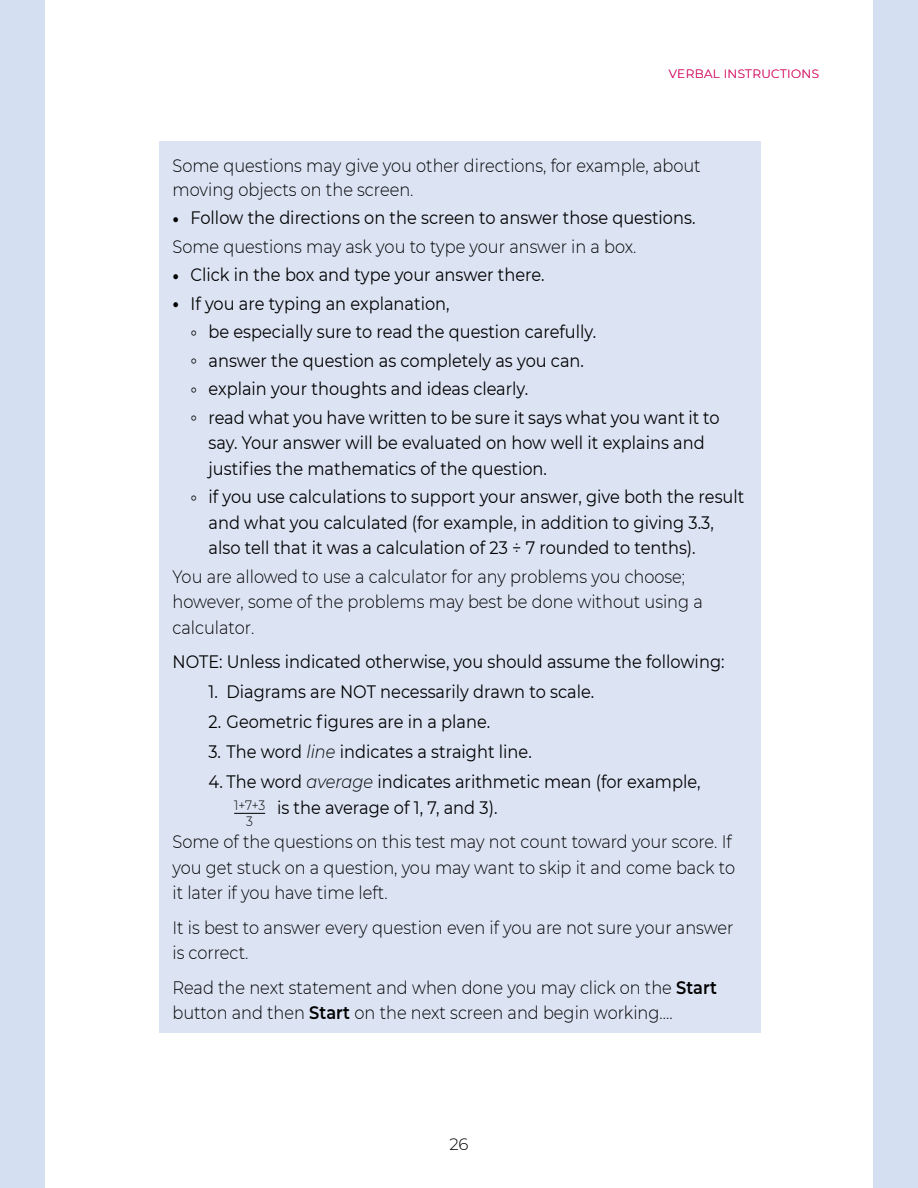
<style>
.page{position:relative;width:918px;height:1188px;background:#fff}
.page>*{position:absolute;margin:0;border:0;box-sizing:border-box;transform-origin:0 0}
.Verbal_Bullet{font:18px/25.5px "Montserrat";color:#000;scale:.9 1}
.Verbal_Instructions{font:300 18px/25.5px "Montserrat";color:#000;scale:.9 1}
.Verbal_Bullet_2{font:18px "Montserrat";color:#000;scale:.9 1}
.t1{font:300 16.5px "Montserrat";color:#000}
.Verbal_Instructions-2{font:300 13.5px "Montserrat";color:#000;scale:.9 1}
.t2{font:300 12px "Montserrat";letter-spacing:.03em;color:#d41367}
.s1{font-family:"Tiempos Text";font-size:21px}
.s2{font-family:"Arial";font-size:21px}
.s3{font-weight:300;font-style:italic}
.s4{font-weight:600}
</style>
<div class="page">
<div style="left:873px;top:0;width:45px;height:1188px;background:#d4dff2"></div>
<div style="left:0;top:0;width:45px;height:1188px;background:#d4dff2"></div>
<div style="left:159px;top:141px;width:601px;height:892px;background:#dce4f4"></div>
<hr style="left:234px;top:813px;width:31px;height:1px;background:#000">
<p class="t2" style="left:669px;top:65px;width:68px">Ver bal Instr</p>
<p class="t2" style="left:761px;top:65px;width:19px">uctions</p>
<p class="Verbal_Instructions" style="left:172px;top:153px;width:588px;line-height:24px">Some questions may give you other directions, for example, about moving objects on the screen.</p>
<p class="Verbal_Bullet" style="left:172px;top:205px;width:583px"><span class="s1">•</span> Follow the directions on the screen to answer those questions.</p>
<p class="Verbal_Instructions" style="left:172px;top:233px;width:517px">Some questions may ask you to type your answer in a box.</p>
<p class="Verbal_Bullet" style="left:172px;top:262px;width:415px"><span class="s1">•</span> Click in the box and type your answer there.</p>
<p class="Verbal_Bullet" style="left:172px;top:290px;width:309px"><span class="s1">•</span> If you are typing an explanation,</p>
<p class="Verbal_Bullet" style="left:190px;top:319px;width:452px"><span class="s2">◦</span> be especially sure to read the question carefully.</p>
<p class="Verbal_Bullet" style="left:190px;top:347px;width:439px"><span class="s2">◦</span> answer the question as completely as you can.</p>
<p class="Verbal_Bullet" style="left:190px;top:376px;width:377px"><span class="s2">◦</span> explain your thoughts and ideas clearly.</p>
<p class="Verbal_Bullet" style="left:208px;top:404px;width:569px;text-indent:-18px"><span class="s2">◦</span> read what you have written to be sure it says what you want it to say. Your answer will be evaluated on how well it explains and justifies the mathematics of the question.</p>
<p class="Verbal_Bullet" style="left:208px;top:484px;width:597px;text-indent:-18px"><span class="s2">◦</span> if you use calculations to support your answer, give both the result and what you calculated (for example, in addition to giving 3.3, also tell that it was a calculation of 23 ÷ 7 rounded to tenths).</p>
<p class="Verbal_Instructions" style="left:172px;top:563px;width:591px">You are allowed to use a calculator for any problems you choose; however, some of the problems may best be done without using a calculator.</p>
<p class="Verbal_Bullet" style="left:172px;top:649px;width:615px">NOTE: Unless indicated otherwise, you should assume the following:</p>
<p class="Verbal_Bullet_2" style="left:208px;top:680px;width:430px">1. Diagrams are NOT necessarily drawn to scale.</p>
<p class="Verbal_Bullet_2" style="left:208px;top:710px;width:315px">2. Geometric figures are in a plane.</p>
<p class="Verbal_Bullet_2" style="left:208px;top:740px;width:361px">3. The word <span class="s3">line</span> indicates a straight line.</p>
<p class="Verbal_Bullet_2" style="left:208px;top:770px;width:548px">4. The word <span class="s3">average</span> indicates arithmetic mean (for example,</p>
<p class="Verbal_Instructions-2" style="left:234px;top:796px;width:36px">1+7+3</p>
<p class="Verbal_Instructions-2" style="left:246px;top:812px;width:9px">3</p>
<p class="Verbal_Bullet_2" style="left:277px;top:795px;width:246px">is the average of 1, 7, and 3).</p>
<p class="Verbal_Instructions" style="left:172px;top:829px;width:627px">Some of the questions on this test may not count toward your score. If you get stuck on a question, you may want to skip it and come back to it later if you have time left.</p>
<p class="Verbal_Instructions" style="left:172px;top:914px;width:625px">It is best to answer every question even if you are not sure your answer is correct.</p>
<p class="Verbal_Instructions" style="left:172px;top:974px;width:606px">Read the next statement and when done you may click on the <span class="s4">Start </span>button and then <span class="s4">Start</span> on the next screen and begin working….</p>
<p class="t1" style="left:449px;top:1133px;width:21px">26</p>
</div>
